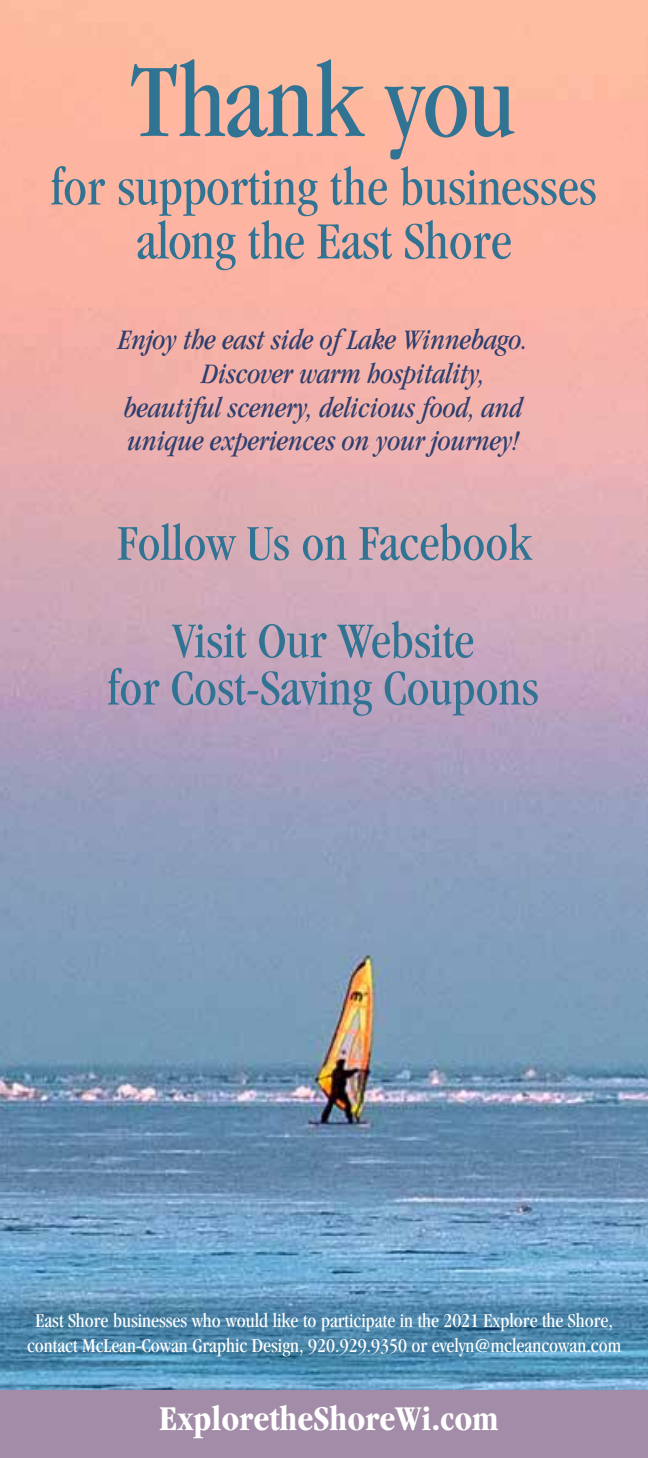
<style>
.page{position:relative;width:648px;height:1458px;background:#fff}
.page>*{position:absolute;margin:0;border:0;box-sizing:border-box;transform-origin:0 0}
.t1{font:condensed 108px "Garamond";color:#317393}
.t2{font:condensed 54px/54px "Garamond";color:#317393;text-align:center}
.t3{font:condensed 51.75px/47.2px "Garamond";color:#317393;text-align:center}
.t4{font:700 condensed 36px "Garamond";color:#fff}
.t5{font:italic condensed 29.25px "Garamond";color:#303f6d}
.t6{font:condensed 20.25px/24.3px "Garamond";color:#fff;text-align:center}
</style>
<div class="page">
<img style="left:0;top:0;width:648px;height:1391px">
<div style="left:0;top:1391px;width:648px;height:67px;background:#a28ca8"></div>
<h1 class="t1" style="left:130px;top:41px;width:387px">Thank you</h1>
<h2 class="t2" style="left:51px;top:160px;width:547px">for supporting the businesses along the East Shore</h2>
<h3 class="t5" style="left:119px;top:324px;width:411px">Enjoy the east side of Lake Winnebago.</h3>
<h3 class="t5" style="left:202px;top:357px;width:285px">Discover warm hospitality,</h3>
<h3 class="t5" style="left:124px;top:391px;width:400px">beautiful scenery, delicious food, and</h3>
<h3 class="t5" style="left:127px;top:425px;width:393px">unique experiences on your journey!</h3>
<h3 class="t3" style="left:117px;top:519px;width:415px">Follow Us on Facebook</h3>
<h3 class="t3" style="left:108px;top:617px;width:432px">Visit Our Website<br>for Cost-Saving Coupons</h3>
<p class="t6" style="left:27px;top:1309px;width:596px">East Shore businesses who would like to participate in the 2021 Explore the Shore, contact McLean-Cowan Graphic Design, 920.929.9350 or evelyn@mcleancowan.com</p>
<h3 class="t4" style="left:160px;top:1398px;width:340px">ExploretheShoreWi.com</h3>
</div>
